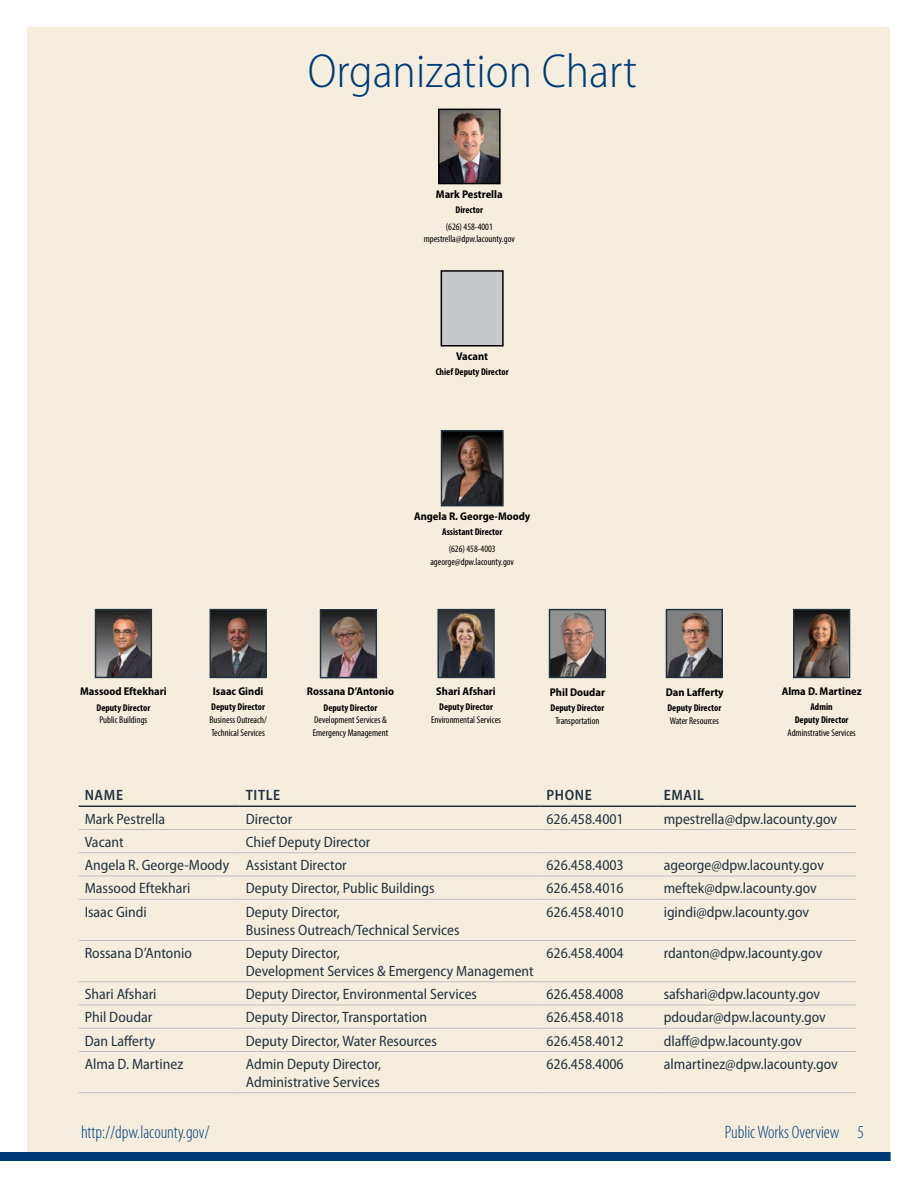
<style>
.page{position:relative;width:918px;height:1188px;background:#fff}
.page>*{position:absolute;margin:0;border:0;box-sizing:border-box;transform-origin:0 0}
.t1{font:300 semi-condensed 48px "Myriad Pro";color:#003b77}
.t2{font:300 condensed 18px "Myriad Pro";color:#003b77}
.t3{font:semi-condensed 15px/18px "Myriad Pro";color:#233342}
.t4{font:600 semi-condensed 15px "Myriad Pro";letter-spacing:.04em;color:#233342}
.t5{font:700 semi-condensed 11.25px "Myriad Pro";color:#000}
.t6{font:condensed 9.75px/12.6px "Myriad Pro";color:#000;text-align:center}
.t7{font:700 condensed 9.75px/12.6px "Myriad Pro";color:#000;text-align:center}
</style>
<div class="page">
<div style="left:27px;top:27px;width:862px;height:1134px;background:#f5eede"></div>
<div style="left:0;top:1152px;width:891px;height:9px;background:#003b77"></div>
<img style="left:443px;top:432px;width:59px;height:72px">
<div style="left:441px;top:430px;width:63px;height:76px;border:1px solid #233342"></div>
<img style="left:668px;top:611px;width:53px;height:65px">
<div style="left:666px;top:609px;width:57px;height:69px;border:1px solid #233342"></div>
<img style="left:440px;top:111px;width:59px;height:71px">
<div style="left:438px;top:109px;width:63px;height:75px;border:1px solid #000"></div>
<div style="left:441px;top:271px;width:62px;height:75px;background:#c7c8ca"></div>
<div style="left:441px;top:270px;width:63px;height:77px;border:1px solid #000"></div>
<img style="left:322px;top:611px;width:53px;height:65px">
<div style="left:320px;top:609px;width:57px;height:69px;border:1px solid #233342"></div>
<img style="left:551px;top:611px;width:53px;height:65px">
<div style="left:549px;top:609px;width:57px;height:69px;border:1px solid #233342"></div>
<img style="left:212px;top:611px;width:53px;height:65px">
<div style="left:210px;top:609px;width:57px;height:69px;border:1px solid #233342"></div>
<img style="left:795px;top:611px;width:53px;height:65px">
<div style="left:793px;top:609px;width:57px;height:69px;border:1px solid #233342"></div>
<img style="left:97px;top:611px;width:53px;height:65px">
<div style="left:95px;top:609px;width:57px;height:69px;border:1px solid #233342"></div>
<img style="left:439px;top:611px;width:54px;height:65px">
<div style="left:437px;top:609px;width:58px;height:69px;border:1px solid #233342"></div>
<hr style="left:79px;top:829px;width:161px;height:1px;background:#bebec4">
<hr style="left:240px;top:829px;width:300px;height:1px;background:#bebec4">
<hr style="left:540px;top:829px;width:118px;height:1px;background:#bebec4">
<hr style="left:658px;top:829px;width:198px;height:1px;background:#bebec4">
<hr style="left:79px;top:852px;width:161px;height:1px;background:#bebec4">
<hr style="left:240px;top:852px;width:300px;height:1px;background:#bebec4">
<hr style="left:540px;top:852px;width:118px;height:1px;background:#bebec4">
<hr style="left:658px;top:852px;width:198px;height:1px;background:#bebec4">
<hr style="left:79px;top:876px;width:161px;height:1px;background:#bebec4">
<hr style="left:240px;top:876px;width:300px;height:1px;background:#bebec4">
<hr style="left:540px;top:876px;width:118px;height:1px;background:#bebec4">
<hr style="left:658px;top:876px;width:198px;height:1px;background:#bebec4">
<hr style="left:79px;top:899px;width:161px;height:1px;background:#bebec4">
<hr style="left:240px;top:899px;width:300px;height:1px;background:#bebec4">
<hr style="left:540px;top:899px;width:118px;height:1px;background:#bebec4">
<hr style="left:658px;top:899px;width:198px;height:1px;background:#bebec4">
<hr style="left:79px;top:981px;width:161px;height:1px;background:#bebec4">
<hr style="left:240px;top:981px;width:300px;height:1px;background:#bebec4">
<hr style="left:540px;top:981px;width:118px;height:1px;background:#bebec4">
<hr style="left:658px;top:981px;width:198px;height:1px;background:#bebec4">
<hr style="left:79px;top:1005px;width:161px;height:1px;background:#bebec4">
<hr style="left:240px;top:1005px;width:300px;height:1px;background:#bebec4">
<hr style="left:540px;top:1005px;width:118px;height:1px;background:#bebec4">
<hr style="left:658px;top:1005px;width:198px;height:1px;background:#bebec4">
<hr style="left:79px;top:1028px;width:161px;height:1px;background:#bebec4">
<hr style="left:240px;top:1028px;width:300px;height:1px;background:#bebec4">
<hr style="left:540px;top:1028px;width:118px;height:1px;background:#bebec4">
<hr style="left:658px;top:1028px;width:198px;height:1px;background:#bebec4">
<hr style="left:79px;top:1051px;width:161px;height:1px;background:#bebec4">
<hr style="left:240px;top:1051px;width:300px;height:1px;background:#bebec4">
<hr style="left:540px;top:1051px;width:118px;height:1px;background:#bebec4">
<hr style="left:658px;top:1051px;width:198px;height:1px;background:#bebec4">
<hr style="left:79px;top:1092px;width:161px;height:1px;background:#bebec4">
<hr style="left:240px;top:1092px;width:300px;height:1px;background:#bebec4">
<hr style="left:540px;top:1092px;width:118px;height:1px;background:#bebec4">
<hr style="left:658px;top:1092px;width:198px;height:1px;background:#bebec4">
<hr style="left:79px;top:940px;width:161px;height:1px;background:#bebec4">
<hr style="left:240px;top:940px;width:300px;height:1px;background:#bebec4">
<hr style="left:540px;top:940px;width:118px;height:1px;background:#bebec4">
<hr style="left:658px;top:940px;width:198px;height:1px;background:#bebec4">
<hr style="left:79px;top:806px;width:161px;height:1px;background:#233342">
<hr style="left:240px;top:806px;width:300px;height:1px;background:#233342">
<hr style="left:540px;top:806px;width:118px;height:1px;background:#233342">
<hr style="left:658px;top:806px;width:198px;height:1px;background:#233342">
<h1 class="t1" style="left:308px;top:45px;width:331px">Organization Chart</h1>
<p class="t5" style="left:436px;top:187px;width:68px">Mark Pestrella</p>
<p class="t7" style="left:456px;top:203px;width:29px">Director</p>
<p class="t6" style="left:424px;top:220px;width:93px">(626) 458-4001 mpestrella@dpw.lacounty.gov</p>
<p class="t5" style="left:456px;top:350px;width:33px">Vacant</p>
<p class="t7" style="left:436px;top:365px;width:74px">Chief Deputy Director</p>
<p class="t5" style="left:414px;top:510px;width:118px">Angela R. George-Moody</p>
<p class="t7" style="left:442px;top:525px;width:62px">Assistant Director</p>
<p class="t6" style="left:430px;top:542px;width:85px">(626) 458-4003 ageorge@dpw.lacounty.gov</p>
<p class="t5" style="left:80px;top:685px;width:88px">Massood Eftekhari</p>
<p class="t7" style="left:97px;top:701px;width:55px">Deputy Director</p>
<p class="t6" style="left:99px;top:714px;width:50px">Public Buildings</p>
<p class="t5" style="left:213px;top:685px;width:52px">Isaac Gindi</p>
<p class="t7" style="left:211px;top:701px;width:55px">Deputy Director</p>
<p class="t6" style="left:209px;top:713px;width:59px;text-align:left">Business Outreach/<br>Technical Services</p>
<p class="t5" style="left:307px;top:685px;width:89px">Rossana D’Antonio</p>
<p class="t7" style="left:324px;top:701px;width:55px">Deputy Director</p>
<p class="t6" style="left:313px;top:714px;width:77px;text-align:left">Development Services &amp;<br>Emergency Management</p>
<p class="t5" style="left:436px;top:685px;width:61px">Shari Afshari</p>
<p class="t7" style="left:439px;top:701px;width:55px">Deputy Director</p>
<p class="t6" style="left:431px;top:713px;width:72px">Environmental Services</p>
<p class="t5" style="left:550px;top:685px;width:57px">Phil Doudar</p>
<p class="t7" style="left:551px;top:701px;width:55px">Deputy Director</p>
<p class="t6" style="left:555px;top:714px;width:46px">Transportation</p>
<p class="t5" style="left:666px;top:685px;width:59px">Dan Lafferty</p>
<p class="t7" style="left:667px;top:701px;width:55px">Deputy Director</p>
<p class="t6" style="left:670px;top:714px;width:51px">Water Resources</p>
<p class="t5" style="left:782px;top:685px;width:81px">Alma D. Martinez</p>
<p class="t7" style="left:795px;top:701px;width:55px">Admin<br>Deputy Director</p>
<p class="t6" style="left:788px;top:726px;width:70px">Adminstrative Services</p>
<p class="t4" style="left:85px;top:787px;width:40px">NAME</p>
<p class="t4" style="left:246px;top:787px;width:36px">TITLE</p>
<p class="t4" style="left:546px;top:787px;width:47px">PHONE</p>
<p class="t4" style="left:664px;top:787px;width:42px">EMAIL</p>
<p class="t3" style="left:85px;top:810px;width:82px">Mark Pestrella</p>
<p class="t3" style="left:246px;top:810px;width:48px">Director</p>
<p class="t3" style="left:546px;top:810px;width:79px">626.458.4001</p>
<p class="t3" style="left:664px;top:810px;width:175px">mpestrella@dpw.lacounty.gov</p>
<p class="t3" style="left:85px;top:833px;width:40px">Vacant</p>
<p class="t3" style="left:85px;top:830px;width:287px;line-height:23.2px;text-indent:161px">Chief Deputy Director<br>Angela R. George-Moody Assistant Director</p>
<p class="t3" style="left:546px;top:856px;width:79px">626.458.4003</p>
<p class="t3" style="left:664px;top:856px;width:162px">ageorge@dpw.lacounty.gov</p>
<p class="t3" style="left:85px;top:880px;width:107px">Massood Eftekhari</p>
<p class="t3" style="left:246px;top:880px;width:190px">Deputy Director, Public Buildings</p>
<p class="t3" style="left:546px;top:880px;width:79px">626.458.4016</p>
<p class="t3" style="left:664px;top:880px;width:155px">meftek@dpw.lacounty.gov</p>
<p class="t3" style="left:85px;top:903px;width:63px">Isaac Gindi</p>
<p class="t3" style="left:246px;top:903px;width:215px">Deputy Director,<br>Business Outreach/Technical Services</p>
<p class="t3" style="left:546px;top:903px;width:79px">626.458.4010</p>
<p class="t3" style="left:664px;top:903px;width:147px">igindi@dpw.lacounty.gov</p>
<p class="t3" style="left:85px;top:944px;width:109px">Rossana D’Antonio</p>
<p class="t3" style="left:246px;top:944px;width:289px">Deputy Director,<br>Development Services &amp; Emergency Management</p>
<p class="t3" style="left:546px;top:944px;width:79px">626.458.4004</p>
<p class="t3" style="left:664px;top:944px;width:160px">rdanton@dpw.lacounty.gov</p>
<p class="t3" style="left:85px;top:985px;width:73px">Shari Afshari</p>
<p class="t3" style="left:246px;top:985px;width:233px">Deputy Director, Environmental Services</p>
<p class="t3" style="left:546px;top:985px;width:79px">626.458.4008</p>
<p class="t3" style="left:664px;top:985px;width:158px">safshari@dpw.lacounty.gov</p>
<p class="t3" style="left:85px;top:1009px;width:69px">Phil Doudar</p>
<p class="t3" style="left:246px;top:1009px;width:183px">Deputy Director, Transportation</p>
<p class="t3" style="left:546px;top:1009px;width:79px">626.458.4018</p>
<p class="t3" style="left:664px;top:1009px;width:164px">pdoudar@dpw.lacounty.gov</p>
<p class="t3" style="left:85px;top:1032px;width:72px">Dan Lafferty</p>
<p class="t3" style="left:246px;top:1032px;width:192px">Deputy Director, Water Resources</p>
<p class="t3" style="left:546px;top:1032px;width:79px">626.458.4012</p>
<p class="t3" style="left:664px;top:1032px;width:140px">dlaff@dpw.lacounty.gov</p>
<p class="t3" style="left:85px;top:1055px;width:100px">Alma D. Martinez</p>
<p class="t3" style="left:246px;top:1055px;width:137px">Admin Deputy Director,<br>Administrative Services</p>
<p class="t3" style="left:546px;top:1055px;width:79px">626.458.4006</p>
<p class="t3" style="left:664px;top:1055px;width:176px">almartinez@dpw.lacounty.gov</p>
<p class="t2" style="left:81px;top:1123px;width:130px">http://dpw.lacounty.gov/</p>
<p class="t2" style="left:725px;top:1123px;width:141px">Public Works Overview 5</p>
</div>
